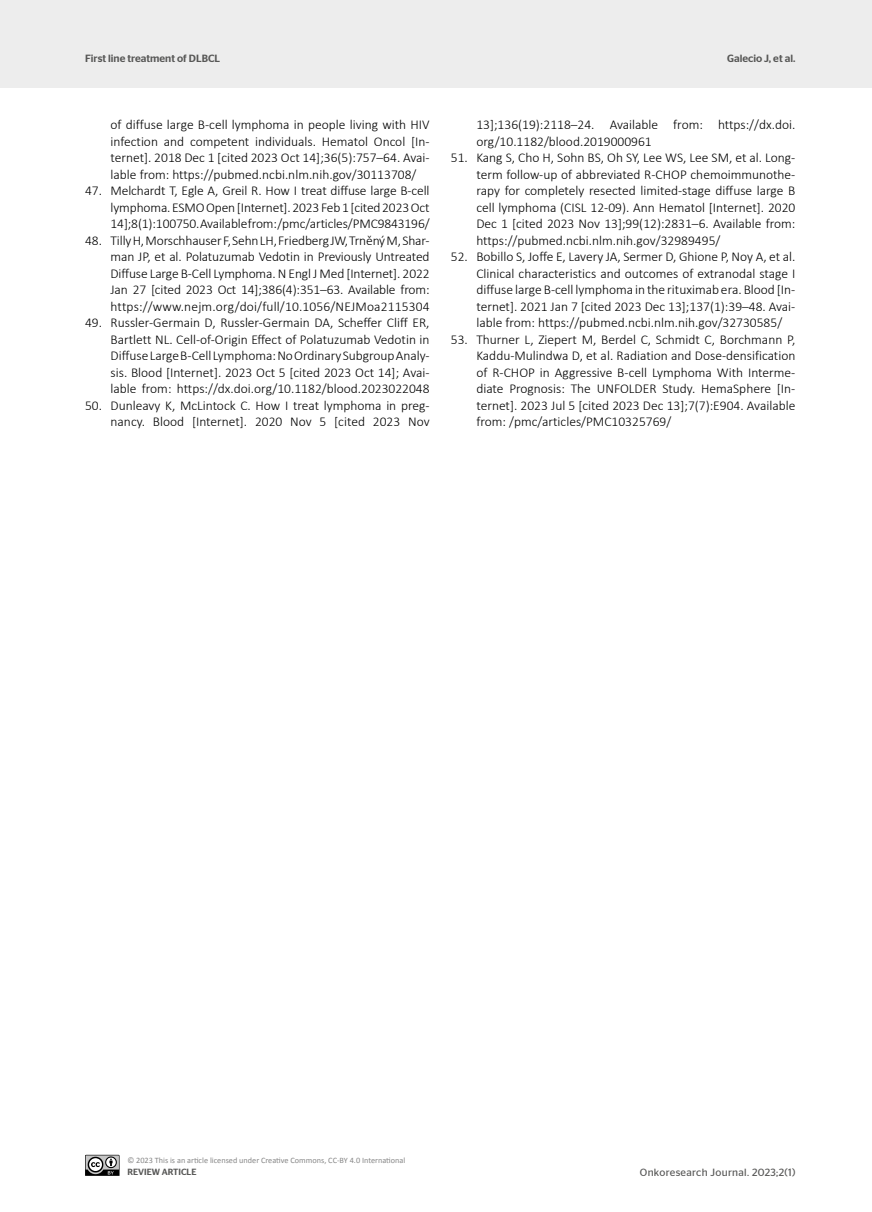
<style>
.page{position:relative;width:872px;height:1212px;background:#fff}
.page>*{position:absolute;margin:0;border:0;box-sizing:border-box;transform-origin:0 0}
.t1{font:300 13.5px/16.5px "Calibri";color:#000;text-align:justify}
.t2{font:500 10.5px "Stag Sans";color:#575756}
.t3{font:10.5px "Stag Sans";letter-spacing:.03em;color:#575756}
.t4{font:500 9px "Stag Sans";color:#575756}
.t5{font:8.25px "Calibri";color:#878787}
</style>
<div class="page">
<div style="left:0;top:0;width:872px;height:88px;background:#ededed"></div>
<svg style="left:85px;top:1155px;width:34px;height:21px"></svg>
<p class="t2" style="left:85px;top:52px;width:136px">First line treatment of DLBCL</p>
<p class="t2" style="left:727px;top:52px;width:70px">Galecio J, et al.</p>
<p class="t1" style="left:111px;top:116px;width:320px">of diffuse large B-cell lymphoma in people living with HIV infection and competent individuals. Hematol Oncol [In&shy;ternet]. 2018 Dec 1 [cited 2023 Oct 14];36(5):757–64. Avai&shy;lable from: https://pubmed.ncbi.nlm.nih.gov/30113708/</p>
<p class="t1" style="left:111px;top:182px;width:320px;text-indent:-25px">47. Melchardt T, Egle A, Greil R. How I treat diffuse large B-cell lymphoma.ESMOOpen[Internet].2023Feb1[cited2023Oct 14];8(1):100750.Availablefrom:/pmc/articles/PMC9843196/</p>
<p class="t1" style="left:111px;top:232px;width:320px;text-indent:-25px">48. TillyH,MorschhauserF,SehnLH,FriedbergJW,TrněnýM,Shar&shy;man JP, et al. Polatuzumab Vedotin in Previously Untreated Diffuse Large B-Cell Lymphoma. N Engl J Med [Internet]. 2022<br>Jan 27 [cited 2023 Oct 14];386(4):351–63. Available from: https://www.nejm.org/doi/full/10.1056/NEJMoa2115304</p>
<p class="t1" style="left:111px;top:314px;width:320px;text-indent:-26px">49. Russler-Germain D, Russler-Germain DA, Scheffer Cliff ER, Bartlett NL. Cell-of-Origin Effect of Polatuzumab Vedotin in DiffuseLargeB-CellLymphoma:NoOrdinarySubgroupAnaly&shy;sis. Blood [Internet]. 2023 Oct 5 [cited 2023 Oct 14]; Avai&shy;lable from: https://dx.doi.org/10.1182/blood.2023022048</p>
<p class="t1" style="left:85px;top:397px;width:346px;text-align:right">50. Dunleavy K, McLintock C. How I treat lymphoma in preg&shy;nancy. Blood [Internet]. 2020 Nov 5 [cited 2023 Nov</p>
<p class="t1" style="left:476px;top:116px;width:320px">13];136(19):2118–24. Available from: https://dx.doi. org/10.1182/blood.2019000961</p>
<p class="t1" style="left:476px;top:149px;width:320px;text-indent:-25px">51. Kang S, Cho H, Sohn BS, Oh SY, Lee WS, Lee SM, et al. Long&shy;term follow-up of abbreviated R-CHOP chemoimmunothe&shy;rapy for completely resected limited-stage diffuse large B cell lymphoma (CISL 12-09). Ann Hematol [Internet]. 2020<br>Dec 1 [cited 2023 Nov 13];99(12):2831–6. Available from: https://pubmed.ncbi.nlm.nih.gov/32989495/</p>
<p class="t1" style="left:476px;top:248px;width:320px;text-indent:-26px">52. Bobillo S, Joffe E, Lavery JA, Sermer D, Ghione P, Noy A, et al.<br>Clinical characteristics and outcomes of extranodal stage I diffuse large B-cell lymphoma in the rituximab era. Blood [In&shy;ternet]. 2021 Jan 7 [cited 2023 Dec 13];137(1):39–48. Avai&shy;lable from: https://pubmed.ncbi.nlm.nih.gov/32730585/</p>
<p class="t1" style="left:476px;top:331px;width:320px;text-indent:-26px">53. Thurner L, Ziepert M, Berdel C, Schmidt C, Borchmann P, Kaddu-Mulindwa D, et al. Radiation and Dose-densification of R-CHOP in Aggressive B-cell Lymphoma With Interme&shy;diate Prognosis: The UNFOLDER Study. HemaSphere [In&shy;ternet]. 2023 Jul 5 [cited 2023 Dec 13];7(7):E904. Available from: /pmc/articles/PMC10325769/</p>
<p class="t5" style="left:127px;top:1155px;width:279px">© 2023 This is an article licensed under Creative Commons, CC-BY 4.0 International</p>
<p class="t4" style="left:127px;top:1167px;width:71px">REVIEW ARTICLE</p>
<p class="t3" style="left:640px;top:1166px;width:157px">Onkoresearch Journal. 2023;2(1)</p>
</div>
